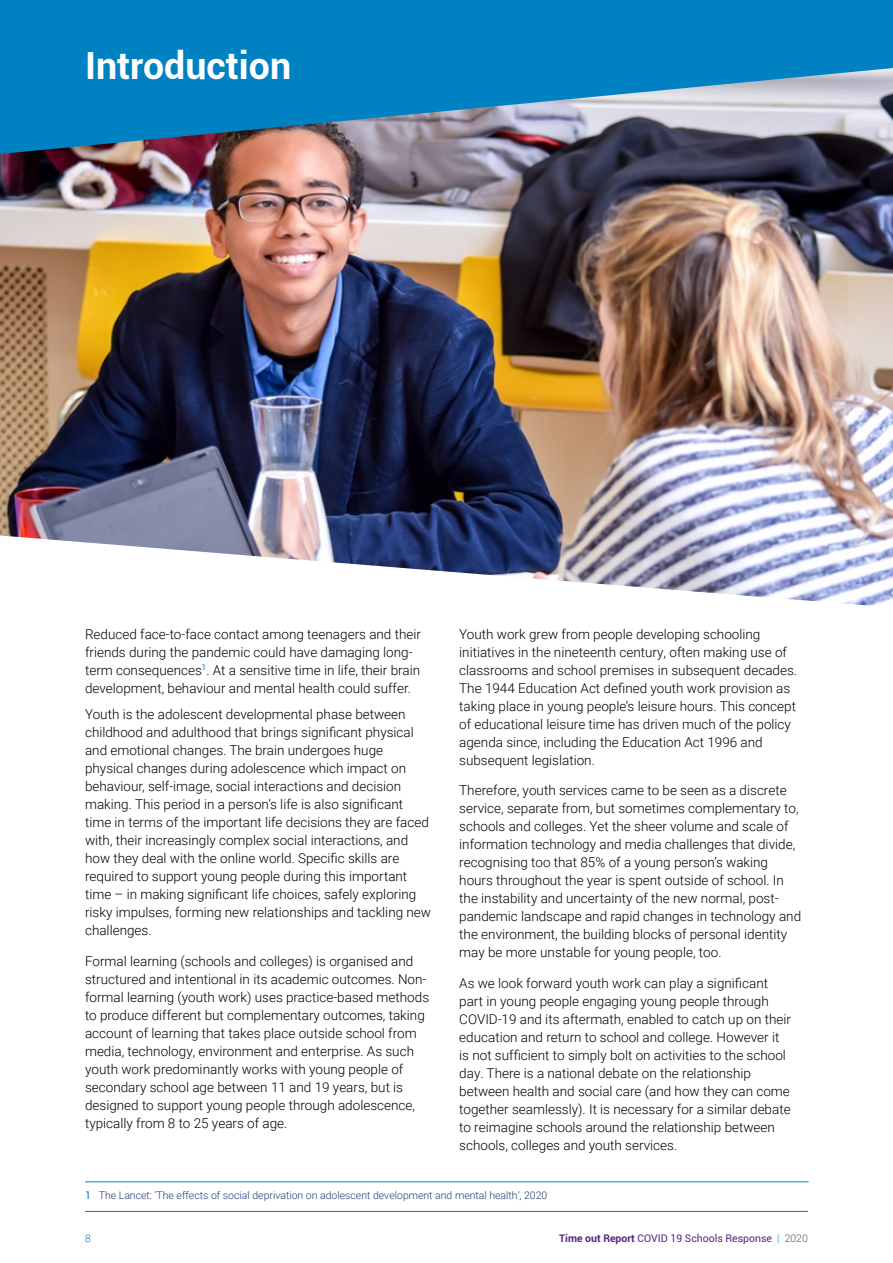
<style>
.page{position:relative;width:893px;height:1263px;background:#fff}
.page>*{position:absolute;margin:0;border:0;box-sizing:border-box;transform-origin:0 0}
.t1{font:700 37.5px "Roboto";color:#fff}
.t2{font:300 13.5px/18px "Roboto";color:#000}
.t3{font:300 10.5px "Roboto";color:#1e3b72}
.t4{font:10.5px "Roboto";color:#562583}
.t5{font:300 10.5px "Roboto";color:#0082c2}
.s1{font-weight:400;color:#0082c2}
.s2{font-weight:700}
.s3{font-weight:300;color:#0082c2}
.s4{font-weight:300;color:#575756}
</style>
<div class="page">
<hr style="left:85px;top:1211px;width:722px;height:1px;background:#575756">
<img style="left:0;top:154px;width:893px;height:452px">
<svg style="left:0;top:0;width:893px;height:154px;background:#2c86b7"></svg>
<hr style="left:85px;top:1181px;width:723px;height:1px;background:#0082c2">
<h1 class="t1" style="left:85px;top:39px;width:208px">Introduction</h1>
<p class="t2" style="left:85px;top:624px;width:337px">Reduced face-to-face contact among teenagers and their friends during the pandemic could have damaging long&shy;term consequences<sup>1</sup>. At a sensitive time in life, their brain development, behaviour and mental health could suffer.</p>
<p class="t2" style="left:85px;top:705px;width:348px">Youth is the adolescent developmental phase between childhood and adulthood that brings significant physical and emotional changes. The brain undergoes huge physical changes during adolescence which impact on behaviour, self-image, social interactions and decision making. This period in a person’s life is also significant time in terms of the important life decisions they are faced with, their increasingly complex social interactions, and how they deal with the online world. Specific skills are required to support young people during this important time – in making significant life choices, safely exploring risky impulses, forming new relationships and tackling new challenges.</p>
<p class="t2" style="left:85px;top:952px;width:346px">Formal learning (schools and colleges) is organised and structured and intentional in its academic outcomes. Non&shy;formal learning (youth work) uses practice-based methods to produce different but complementary outcomes, taking account of learning that takes place outside school from media, technology, environment and enterprise. As such youth work predominantly works with young people of secondary school age between 11 and 19 years, but is designed to support young people through adolescence, typically from 8 to 25 years of age.</p>
<p class="t2" style="left:459px;top:624px;width:339px">Youth work grew from people developing schooling initiatives in the nineteenth century, often making use of classrooms and school premises in subsequent decades.<br>The 1944 Education Act defined youth work provision as taking place in young people’s leisure hours. This concept of educational leisure time has driven much of the policy agenda since, including the Education Act 1996 and subsequent legislation.</p>
<p class="t2" style="left:459px;top:781px;width:343px">Therefore, youth services came to be seen as a discrete service, separate from, but sometimes complementary to, schools and colleges. Yet the sheer volume and scale of information technology and media challenges that divide, recognising too that 85% of a young person’s waking hours throughout the year is spent outside of school. In the instability and uncertainty of the new normal, post&shy;pandemic landscape and rapid changes in technology and the environment, the building blocks of personal identity may be more unstable for young people, too.</p>
<p class="t2" style="left:459px;top:974px;width:333px">As we look forward youth work can play a significant part in young people engaging young people through COVID-19 and its aftermath, enabled to catch up on their education and return to school and college. However it is not sufficient to simply bolt on activities to the school day. There is a national debate on the relationship between health and social care (and how they can come together seamlessly). It is necessary for a similar debate to reimagine schools around the relationship between schools, colleges and youth services.</p>
<p class="t3" style="left:85px;top:1188px;width:464px"><span class="s1">1</span> The Lancet: ‘The effects of social deprivation on adolescent development and mental health’, 2020</p>
<p class="t5" style="left:85px;top:1231px;width:7px">8</p>
<p class="t4" style="left:559px;top:1231px;width:250px"><span class="s2">Time out Report</span> COVID 19 Schools Response <span class="s3">|</span> <span class="s4">2020</span></p>
</div>
